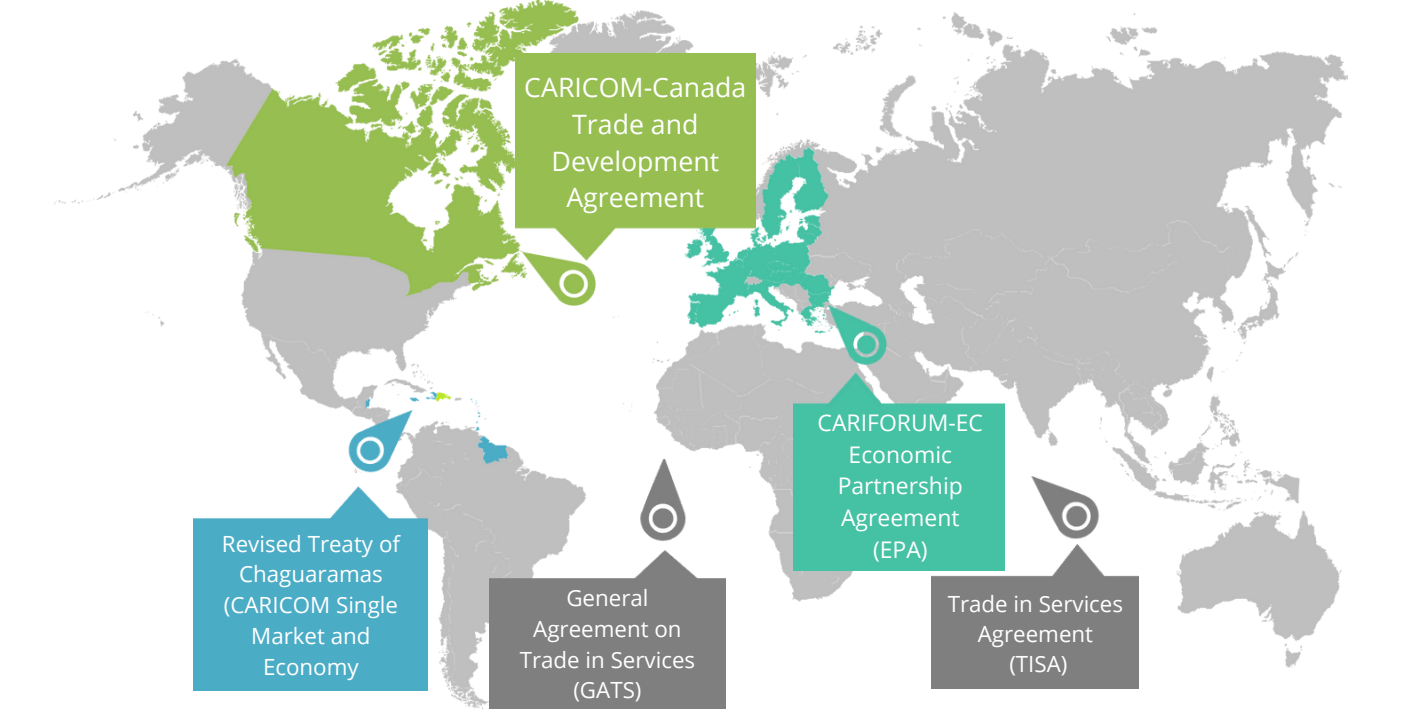
<style>
.page{position:relative;width:1418px;height:709px;background:#fff}
.page>*{position:absolute;margin:0;border:0;box-sizing:border-box;transform-origin:0 0}
.t1{font:26.78px/36.8px "Open Sans";color:#fff;text-align:center}
.t2{font:22.93px/31.5px "Open Sans";color:#fff;text-align:center}
.t3{font:22.4px/30.8px "Open Sans";color:#fff;text-align:center}
</style>
<div class="page">
<img style="left:54px;top:0;width:1293px;height:709px">
<img style="left:515px;top:53px;width:240px;height:252px">
<img style="left:794px;top:305px;width:210px;height:265px">
<img style="left:489px;top:459px;width:236px;height:250px">
<img style="left:194px;top:411px;width:233px;height:279px">
<img style="left:931px;top:476px;width:208px;height:212px">
<p class="t1" style="left:524px;top:68px;width:224px">CARICOM-Canada<br>Trade and<br>Development<br>Agreement</p>
<p class="t2" style="left:817px;top:406px;width:167px">CARIFORUM-EC<br>Economic<br>Partnership<br>Agreement</p>
<p class="t2" style="left:873px;top:533px;width:56px">(EPA)</p>
<p class="t3" style="left:222px;top:527px;width:180px">Revised Treaty of<br>Chaguaramas</p>
<p class="t3" style="left:224px;top:589px;width:176px">(CARICOM Single<br>Market and<br>Economy</p>
<p class="t3" style="left:947px;top:588px;width:177px;line-height:30.1px">Trade in Services<br>Agreement</p>
<p class="t3" style="left:520px;top:582px;width:177px">General<br>Agreement on<br>Trade in Services</p>
<p class="t3" style="left:573px;top:674px;width:70px">(GATS)</p>
<p class="t3" style="left:1009px;top:648px;width:60px">(TISA)</p>
</div>
